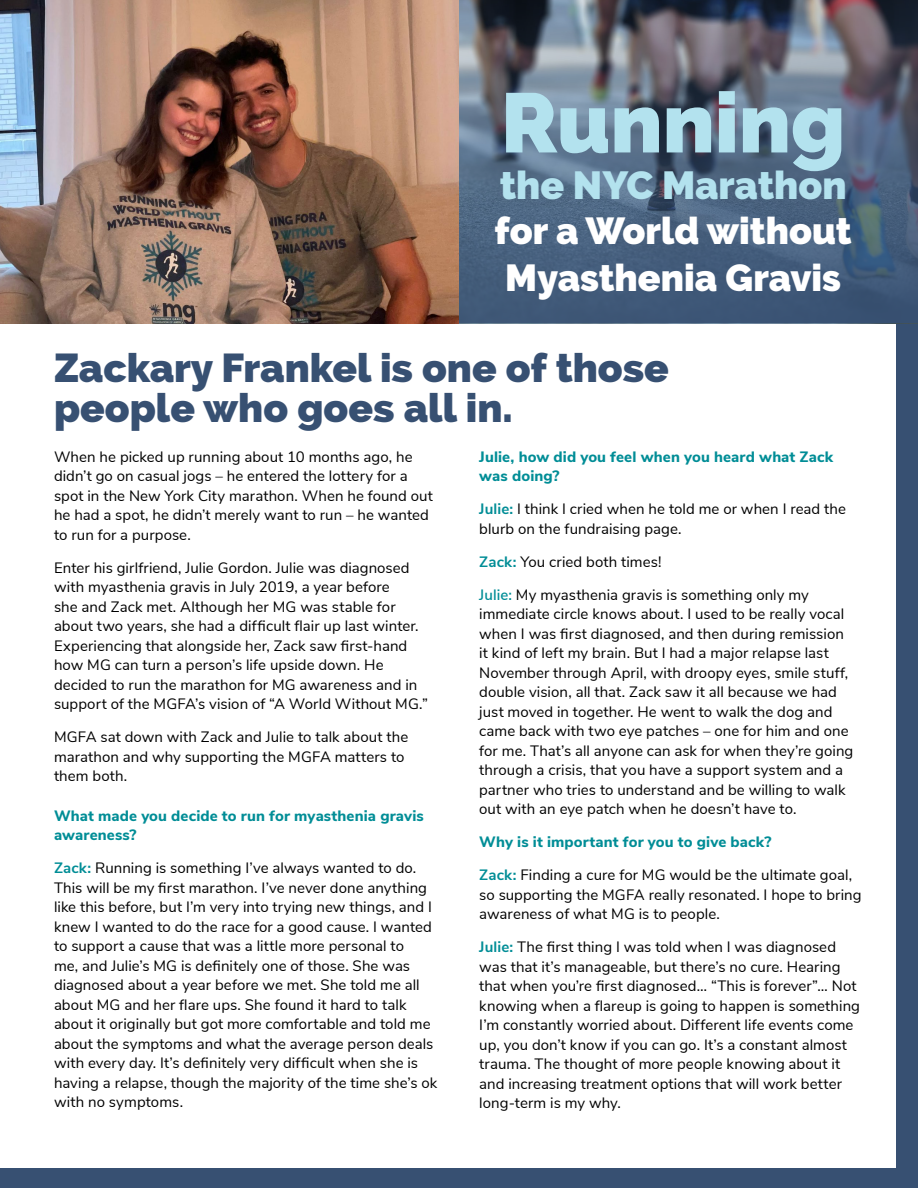
<style>
.page{position:relative;width:918px;height:1188px;background:#fff}
.page>*{position:absolute;margin:0;border:0;box-sizing:border-box;transform-origin:0 0}
.t1{font:900 84px "Raleway";color:#b3e2ee}
.t2{font:800 40.5px/40.5px "Raleway";color:#375072}
.t3{font:900 39px "Raleway";color:#b3e2ee}
.t4{font:900 37.5px/46.8px "Raleway";color:#fff}
.t5{font:15px/19.5px "Nunito Sans";letter-spacing:.005em;color:#000}
.t6{font:800 15px/19.5px "Nunito Sans";letter-spacing:.01em;color:#008d96}
.s1{font-weight:700;color:#008d96}
.s2{font-weight:600;color:#008d96}
</style>
<div class="page">
<div style="left:0;top:1169px;width:918px;height:19px;background:#375072"></div>
<div style="left:896px;top:257px;width:22px;height:931px;background:#375072"></div>
<svg style="left:459px;top:0;width:459px;height:323px;background:#53647b"></svg>
<img style="left:0;top:0;width:459px;height:323px">
<h1 class="t1" style="left:501px;top:74px;width:346px">Running</h1>
<h3 class="t3" style="left:500px;top:163px;width:348px">the NYC Marathon</h3>
<h3 class="t4" style="left:495px;top:208px;width:359px">for a World without<br>Myasthenia Gravis</h3>
<h2 class="t2" style="left:54px;top:347px;width:616px">Zackary Frankel is one of those people who goes all in.</h2>
<p class="t5" style="left:54px;top:446px;width:380px">When he picked up running about 10 months ago, he didn’t go on casual jogs – he entered the lottery for a spot in the New York City marathon. When he found out he had a spot, he didn’t merely want to run – he wanted to run for a purpose.</p>
<p class="t5" style="left:54px;top:557px;width:376px">Enter his girlfriend, Julie Gordon. Julie was diagnosed with myasthenia gravis in July 2019, a year before<br>she and Zack met. Although her MG was stable for about two years, she had a difficult flair up last winter.<br>Experiencing that alongside her, Zack saw first-hand how MG can turn a person’s life upside down. He decided to run the marathon for MG awareness and in support of the MGFA’s vision of “A World Without MG.”</p>
<p class="t5" style="left:54px;top:726px;width:356px">MGFA sat down with Zack and Julie to talk about the marathon and why supporting the MGFA matters to them both.</p>
<p class="t6" style="left:54px;top:805px;width:371px">What made you decide to run for myasthenia gravis awareness?</p>
<p class="t5" style="left:54px;top:858px;width:385px"><span class="s1">Zack:</span> Running is something I’ve always wanted to do.<br>This will be my first marathon. I’ve never done anything like this before, but I’m very into trying new things, and I knew I wanted to do the race for a good cause. I wanted to support a cause that was a little more personal to<br>me, and Julie’s MG is definitely one of those. She was diagnosed about a year before we met. She told me all about MG and her flare ups. She found it hard to talk about it originally but got more comfortable and told me about the symptoms and what the average person deals with every day. It’s definitely very difficult when she is having a relapse, though the majority of the time she’s ok with no symptoms.</p>
<p class="t6" style="left:479px;top:446px;width:356px">Julie, how did you feel when you heard what Zack was doing?</p>
<p class="t5" style="left:479px;top:498px;width:368px"><span class="s1">Julie:</span> I think I cried when he told me or when I read the blurb on the fundraising page.</p>
<p class="t5" style="left:479px;top:551px;width:184px"><span class="s1">Zack:</span> You cried both times!</p>
<p class="t5" style="left:479px;top:584px;width:376px"><span class="s2">Julie:</span> My myasthenia gravis is something only my immediate circle knows about. I used to be really vocal when I was first diagnosed, and then during remission it kind of left my brain. But I had a major relapse last November through April, with droopy eyes, smile stuff, double vision, all that. Zack saw it all because we had just moved in together. He went to walk the dog and came back with two eye patches – one for him and one for me. That’s all anyone can ask for when they’re going through a crisis, that you have a support system and a partner who tries to understand and be willing to walk out with an eye patch when he doesn’t have to.</p>
<p class="t6" style="left:479px;top:831px;width:294px">Why is it important for you to give back?</p>
<p class="t5" style="left:479px;top:864px;width:384px"><span class="s1">Zack:</span> Finding a cure for MG would be the ultimate goal, so supporting the MGFA really resonated. I hope to bring awareness of what MG is to people.</p>
<p class="t5" style="left:479px;top:936px;width:382px"><span class="s1">Julie:</span> The first thing I was told when I was diagnosed was that it’s manageable, but there’s no cure. Hearing that when you’re first diagnosed… “This is forever”… Not knowing when a flareup is going to happen is something I’m constantly worried about. Different life events come up, you don’t know if you can go. It’s a constant almost trauma. The thought of more people knowing about it and increasing treatment options that will work better long-term is my why.</p>
</div>
